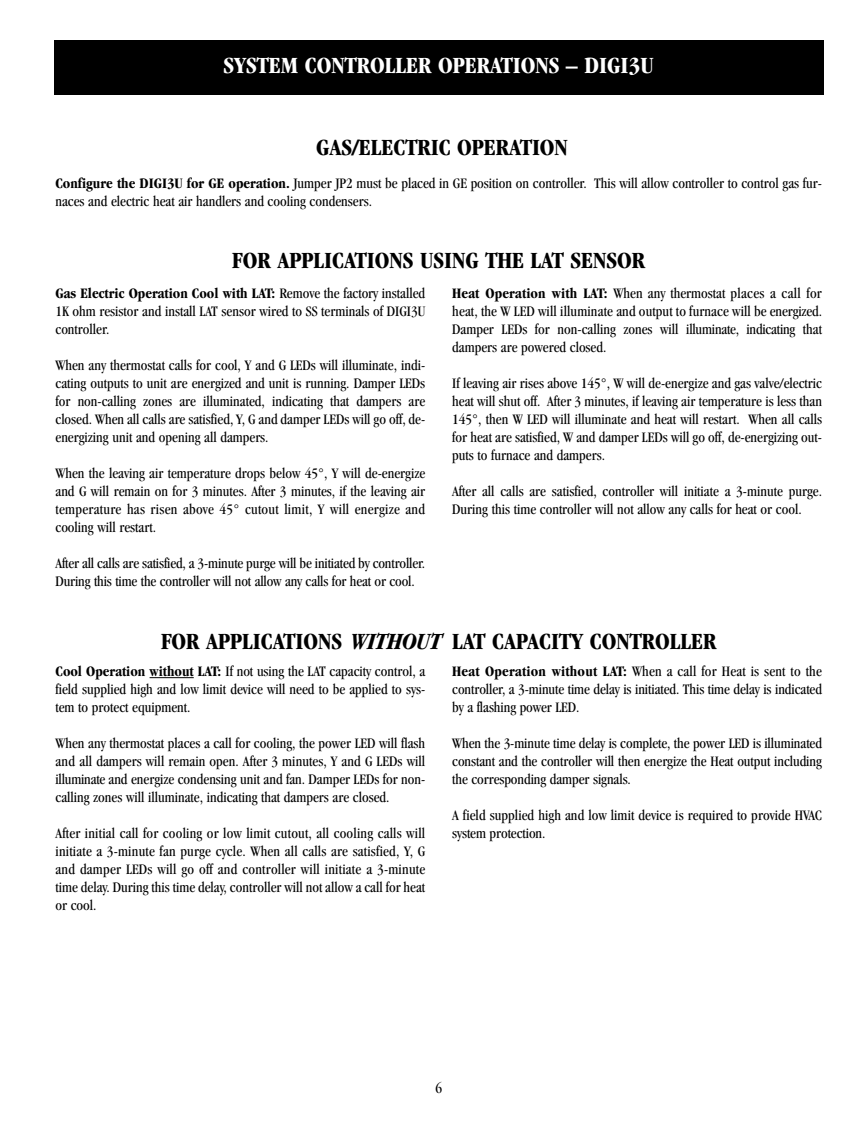
<style>
.page{position:relative;width:864px;height:1121px;background:#fff}
.page>*{position:absolute;margin:0;border:0;box-sizing:border-box;transform-origin:0 0}
.t1{font:700 condensed 24px "Garamond";color:#000}
.t2{font:700 condensed 24px "Garamond";color:#fff}
.t3{font:condensed 15px/18px "Garamond";color:#000;text-align:justify}
.s1{font-weight:700}
.s2{font-style:italic}
</style>
<div class="page">
<div style="left:54px;top:40px;width:770px;height:54px;background:#000"></div>
<hr style="left:150px;top:677px;width:44px;height:1px;background:#000">
<h1 class="t2" style="left:224px;top:56px;width:432px">SYSTEM CONTROLLER OPERATIONS – DIGI3U</h1>
<h1 class="t1" style="left:316px;top:138px;width:253px">GAS/ELECTRIC OPERATION</h1>
<p class="t3" style="left:55px;top:175px;width:768px"><span class="s1">Configure the DIGI3U for GE operation.</span> Jumper JP2 must be placed in GE position on controller. This will allow controller to control gas fur&shy;naces and electric heat air handlers and cooling condensers.</p>
<h1 class="t1" style="left:232px;top:251px;width:414px">FOR APPLICATIONS USING THE LAT SENSOR</h1>
<p class="t3" style="left:56px;top:285px;width:371px"><span class="s1">Gas Electric Operation Cool with LAT:</span> Remove the factory installed 1K ohm resistor and install LAT sensor wired to SS terminals of DIGI3U controller.</p>
<p class="t3" style="left:56px;top:357px;width:371px">When any thermostat calls for cool, Y and G LEDs will illuminate, indi&shy;cating outputs to unit are energized and unit is running. Damper LEDs for non-calling zones are illuminated, indicating that dampers are closed. When all calls are satisfied, Y, G and damper LEDs will go off, de&shy;energizing unit and opening all dampers.</p>
<p class="t3" style="left:56px;top:465px;width:371px">When the leaving air temperature drops below 45°, Y will de-energize and G will remain on for 3 minutes. After 3 minutes, if the leaving air temperature has risen above 45° cutout limit, Y will energize and cooling will restart.</p>
<p class="t3" style="left:56px;top:555px;width:371px">After all calls are satisfied, a 3-minute purge will be initiated by controller.<br>During this time the controller will not allow any calls for heat or cool.</p>
<p class="t3" style="left:452px;top:285px;width:371px"><span class="s1">Heat Operation with LAT:</span> When any thermostat places a call for heat, the W LED will illuminate and output to furnace will be energized.<br>Damper LEDs for non-calling zones will illuminate, indicating that dampers are powered closed.</p>
<p class="t3" style="left:452px;top:375px;width:371px">If leaving air rises above 145°, W will de-energize and gas valve/electric heat will shut off. After 3 minutes, if leaving air temperature is less than 145°, then W LED will illuminate and heat will restart. When all calls for heat are satisfied, W and damper LEDs will go off, de-energizing out&shy;puts to furnace and dampers.</p>
<p class="t3" style="left:452px;top:483px;width:371px">After all calls are satisfied, controller will initiate a 3-minute purge.<br>During this time controller will not allow any calls for heat or cool.</p>
<h1 class="t1" style="left:161px;top:631px;width:557px">FOR APPLICATIONS <span class="s2">WITHOUT</span> LAT CAPACITY CONTROLLER</h1>
<p class="t3" style="left:55px;top:663px;width:371px"><span class="s1">Cool Operation without LAT:</span> If not using the LAT capacity control, a field supplied high and low limit device will need to be applied to sys&shy;tem to protect equipment.</p>
<p class="t3" style="left:55px;top:735px;width:371px">When any thermostat places a call for cooling, the power LED will flash and all dampers will remain open. After 3 minutes, Y and G LEDs will illuminate and energize condensing unit and fan. Damper LEDs for non&shy;calling zones will illuminate, indicating that dampers are closed.</p>
<p class="t3" style="left:55px;top:825px;width:371px">After initial call for cooling or low limit cutout, all cooling calls will initiate a 3-minute fan purge cycle. When all calls are satisfied, Y, G and damper LEDs will go off and controller will initiate a 3-minute time delay. During this time delay, controller will not allow a call for heat or cool.</p>
<p class="t3" style="left:452px;top:663px;width:371px"><span class="s1">Heat Operation without LAT:</span> When a call for Heat is sent to the controller, a 3-minute time delay is initiated. This time delay is indicated by a flashing power LED.</p>
<p class="t3" style="left:452px;top:735px;width:371px">When the 3-minute time delay is complete, the power LED is illuminated constant and the controller will then energize the Heat output including the corresponding damper signals.</p>
<p class="t3" style="left:452px;top:807px;width:371px">A field supplied high and low limit device is required to provide HVAC system protection.</p>
<p class="t3" style="left:435px;top:1080px;width:8px">6</p>
</div>
